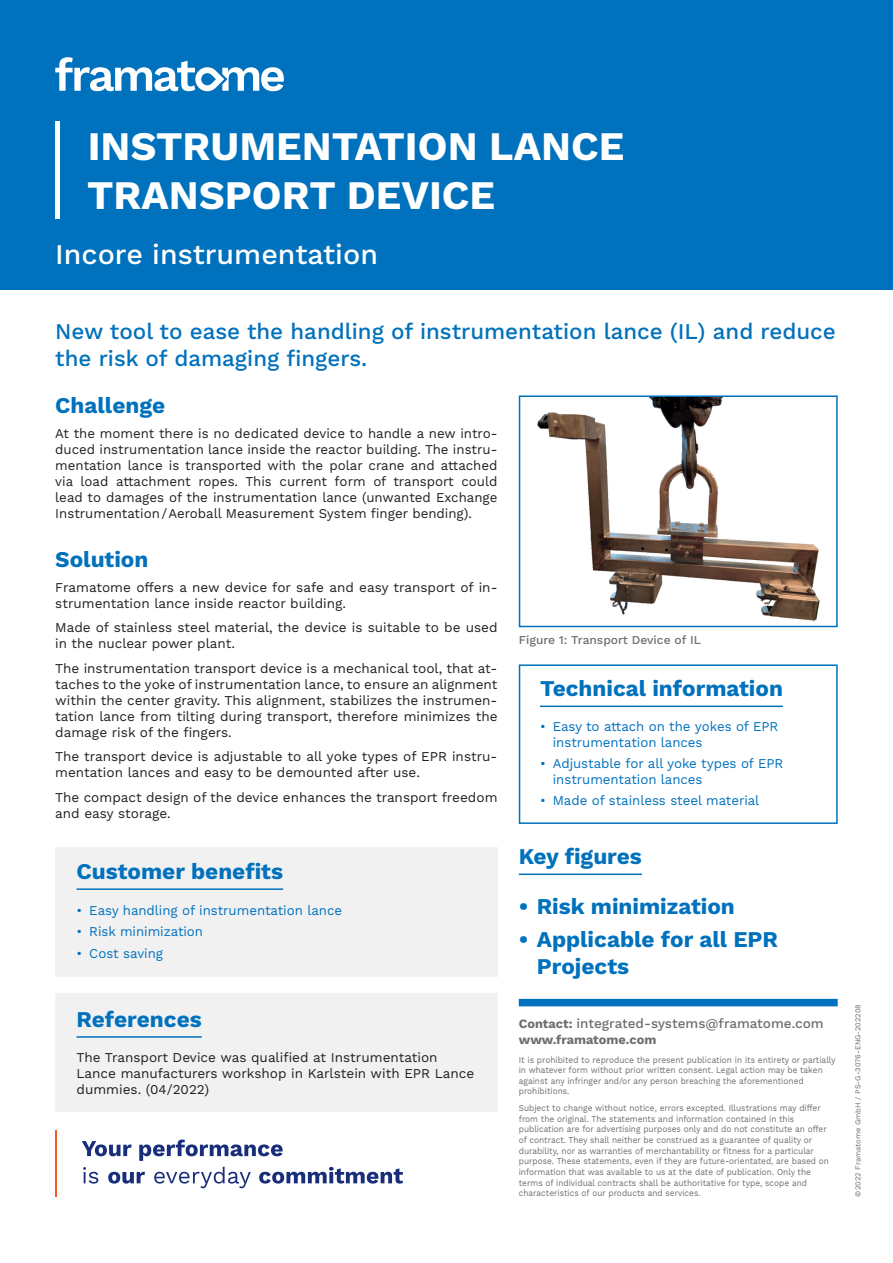
<style>
.page{position:relative;width:893px;height:1263px;background:#fff}
.page>*{position:absolute;margin:0;border:0;box-sizing:border-box;transform-origin:0 0}
.t1{font:700 40.5px/48.6px "Work Sans";color:#fff}
.t2{font:500 28.5px "Work Sans";color:#fff}
.t3{font:700 22.5px/27px "Work Sans";color:#0071bc}
.t4{font:500 22.5px/27px "Work Sans";color:#0071bc}
.t5{font:13.5px/16px "Work Sans";color:#231f20}
.t6{font:13.5px/15.9px "Work Sans";letter-spacing:-.005em;color:#0071bc}
.t7{font:13.5px/16px "Work Sans";color:#231f20;scale:.96 1}
.t8{font:500 13.5px "Work Sans";color:#6d6e70}
.t9{font:700 12.75px "Work Sans";color:#6d6e70}
.t10{font:500 12px "Work Sans";color:#6d6e70}
.t11{font:9px/10.6px "Work Sans";color:#6d6e70;scale:.92 1}
.t12{font:7.5px "Work Sans";color:#6d6e70}
.s1{font-weight:700;font-size:12.75px}
</style>
<div class="page">
<div style="left:0;top:0;width:893px;height:289px;background:#0071bc"></div>
<svg style="left:55px;top:57px;width:229px;height:34px"></svg>
<div style="left:519px;top:999px;width:319px;height:7px;background:#0071bc"></div>
<div style="left:55px;top:121px;width:5px;height:98px;background:#fff"></div>
<div style="left:55px;top:847px;width:442px;height:130px;background:#f1f1f2"></div>
<div style="left:519px;top:664px;width:319px;height:160px;border:2px solid #0071bc"></div>
<div style="left:56px;top:994px;width:441px;height:117px;background:#f1f1f2"></div>
<div style="left:55px;top:993px;width:442px;height:119px;border:2px solid #f1f1f2"></div>
<hr style="left:77px;top:888px;width:206px;height:2px;background:#0071bc">
<hr style="left:540px;top:705px;width:243px;height:2px;background:#0071bc">
<hr style="left:77px;top:1036px;width:125px;height:2px;background:#0071bc">
<img style="left:537px;top:398px;width:283px;height:223px">
<div style="left:519px;top:395px;width:319px;height:232px;border:2px solid #0071bc"></div>
<hr style="left:519px;top:873px;width:123px;height:2px;background:#0071bc">
<svg style="left:82px;top:1141px;width:50px;height:15px"></svg>
<svg style="left:139px;top:1139px;width:144px;height:22px"></svg>
<svg style="left:83px;top:1167px;width:15px;height:16px"></svg>
<svg style="left:108px;top:1172px;width:37px;height:11px"></svg>
<svg style="left:154px;top:1167px;width:97px;height:21px"></svg>
<svg style="left:259px;top:1167px;width:144px;height:16px"></svg>
<hr style="left:55px;top:1131px;width:2px;height:66px;background:#f15a22">
<h1 class="t1" style="left:87px;top:126px;width:539px">INSTRUMENTATION LANCE<br>TRANSPORT DEVICE</h1>
<h2 class="t2" style="left:55px;top:243px;width:324px">Incore instrumentation</h2>
<h3 class="t4" style="left:55px;top:319px;width:782px">New tool to ease the handling of instrumentation lance (IL) and reduce the risk of damaging fingers.</h3>
<h3 class="t3" style="left:55px;top:393px;width:111px">Challenge</h3>
<p class="t5" style="left:55px;top:426px;width:444px;text-align:justify">At the moment there is no dedicated device to handle a new intro&shy;duced instrumentation lance inside the reactor building. The instru&shy;mentation lance is transported with the polar crane and attached via load attachment ropes. This current form of transport could lead to damages of the instrumentation lance (unwanted Exchange Instrumentation / Aeroball Measurement System finger bending).</p>
<h3 class="t3" style="left:55px;top:547px;width:95px">Solution</h3>
<p class="t7" style="left:55px;top:580px;width:462px">Framatome offers a new device for safe and easy transport of in&shy;strumentation lance inside reactor building.</p>
<p class="t5" style="left:55px;top:621px;width:444px">Made of stainless steel material, the device is suitable to be used in the nuclear power plant.</p>
<p class="t5" style="left:55px;top:661px;width:444px;text-align:justify">The instrumentation transport device is a mechanical tool, that at&shy;taches to the yoke of instrumentation lance, to ensure an alignment within the center gravity. This alignment, stabilizes the instrumen&shy;tation lance from tilting during transport, therefore minimizes the damage risk of the fingers.</p>
<p class="t5" style="left:55px;top:750px;width:444px">The transport device is adjustable to all yoke types of EPR instru&shy;mentation lances and easy to be demounted after use.</p>
<p class="t5" style="left:55px;top:790px;width:444px">The compact design of the device enhances the transport freedom and easy storage.</p>
<p class="t10" style="left:519px;top:635px;width:184px">Figure 1: Transport Device of IL</p>
<h3 class="t3" style="left:540px;top:677px;width:244px">Technical information</h3>
<p class="t6" style="left:553px;top:720px;width:227px;text-indent:-13px">• Easy to attach on the yokes of EPR instrumentation lances</p>
<p class="t6" style="left:553px;top:756px;width:232px;text-indent:-13px">• Adjustable for all yoke types of EPR instrumentation lances</p>
<p class="t6" style="left:540px;top:793px;width:221px">• Made of stainless steel material</p>
<h3 class="t3" style="left:77px;top:860px;width:208px">Customer benefits</h3>
<p class="t6" style="left:77px;top:903px;width:267px">• Easy handling of instrumentation lance</p>
<p class="t6" style="left:77px;top:925px;width:128px">• Risk minimization</p>
<p class="t6" style="left:77px;top:946px;width:88px">• Cost saving</p>
<h3 class="t3" style="left:77px;top:1008px;width:127px">References</h3>
<p class="t5" style="left:77px;top:1050px;width:399px">The Transport Device was qualified at Instrumentation<br>Lance manufacturers workshop in Karlstein with EPR Lance dummies. (04/2022)</p>
<h3 class="t3" style="left:519px;top:845px;width:125px">Key figures</h3>
<h3 class="t3" style="left:519px;top:894px;width:218px">• Risk minimization</h3>
<h3 class="t3" style="left:537px;top:928px;width:243px;text-indent:-18px">• Applicable for all EPR<br>Projects</h3>
<p class="t8" style="left:519px;top:1018px;width:306px"><span class="s1">Contact:</span> integrated-systems@framatome.com</p>
<p class="t9" style="left:519px;top:1035px;width:139px">www.framatome.com</p>
<p class="t11" style="left:519px;top:1055px;width:346px">It is prohibited to reproduce the present publication in its entirety or partially in whatever form without prior written consent. Legal action may be taken against any infringer and/or any person breaching the aforementioned prohibitions.</p>
<p class="t11" style="left:519px;top:1103px;width:339px">Subject to change without notice, errors excepted. Illustrations may differ from the original. The statements and information contained in this publication are for advertising purposes only and do not constitute an offer of contract. They shall neither be construed as a guarantee of quality or durability, nor as warranties of merchantability or fitness for a particular purpose. These statements, even if they are future-orientated, are based on information that was available to us at the date of publication. Only the terms of individual contracts shall be authoritative for type, scope and characteristics of our products and services.</p>
<p class="t12" style="left:855px;top:1197px;width:195px;rotate:-90deg">© 2022 Framatome GmbH / PS-G-3076-ENG-202208</p>
</div>
